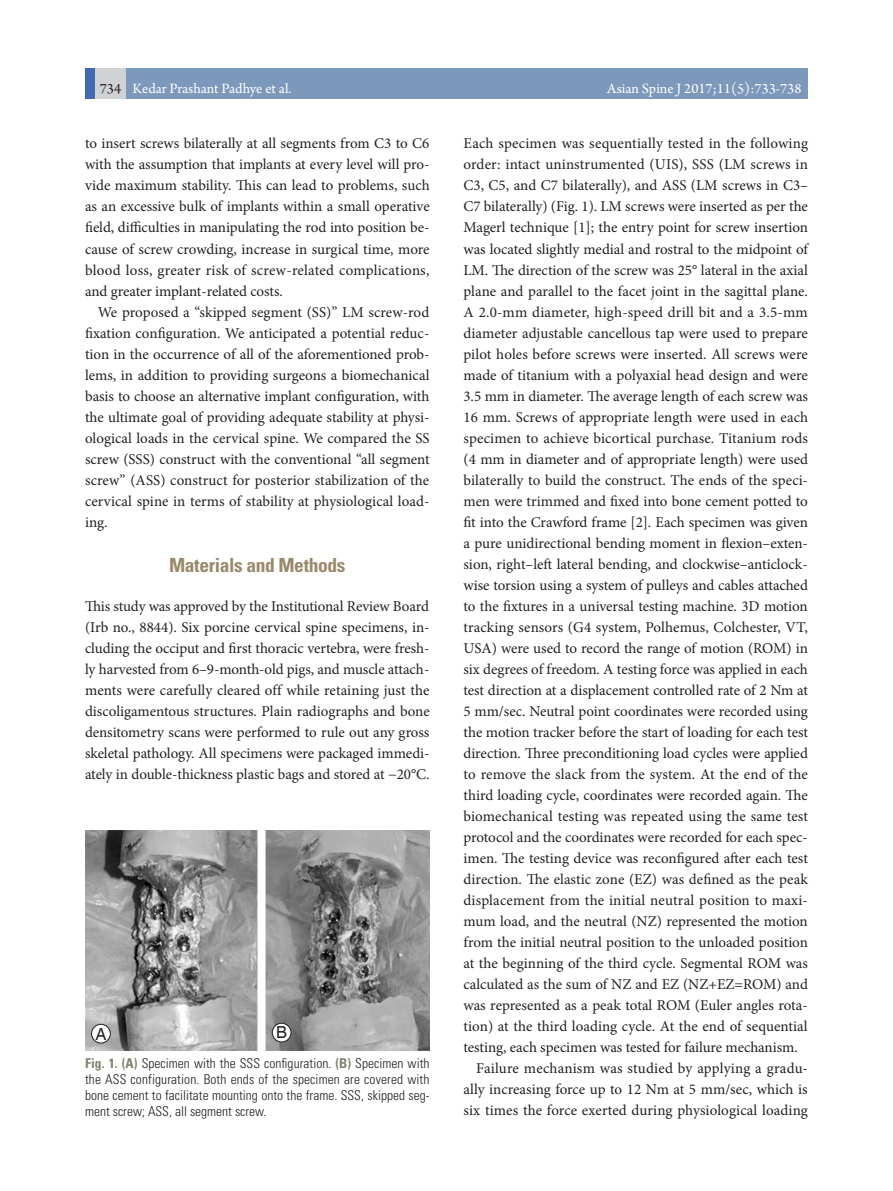
<style>
.page{position:relative;width:893px;height:1191px;background:#fff}
.page>*{position:absolute;margin:0;border:0;box-sizing:border-box;transform-origin:0 0}
.본문_대제목{font:700 condensed 19.5px "Univers LT Std";letter-spacing:-.02em;color:#998a6b}
.t1{font:16.5px "Helvetica";color:#231f20}
.본문_내용_첫문단{font:15px/21px "Minion Pro";letter-spacing:-.005em;color:#231f20;text-align:justify}
.본문_내용{font:15px/21px "Minion Pro";letter-spacing:.005em;color:#231f20;text-align:justify}
.t2{font:15px "Arno Pro";color:#fff}
.t3{font:15px "Arno Pro";color:#231f20}
.표_그림설명{font:300 condensed 13.5px/16.2px "Univers LT Std";color:#231f20;text-align:justify}
.s1{font-weight:700;color:#82806e}
</style>
<div class="page">
<div style="left:85px;top:68px;width:58px;height:31px;background:#d1d2d4"></div>
<div style="left:126px;top:68px;width:682px;height:31px;background:#7c98bb"></div>
<div style="left:85px;top:68px;width:10px;height:31px;background:#406ab4"></div>
<img style="left:85px;top:831px;width:344px;height:219px">
<div style="left:92px;top:1024px;width:18px;height:19px;background:#fff;border-radius:50%"></div>
<div style="left:91px;top:1024px;width:20px;height:19px;border:1px solid #231f20;border-radius:50%"></div>
<div style="left:272px;top:1023px;width:19px;height:19px;background:#fff;border-radius:50%"></div>
<div style="left:272px;top:1023px;width:19px;height:19px;border:1px solid #231f20;border-radius:50%"></div>
<p class="t3" style="left:100px;top:80px;width:23px">734</p>
<p class="t2" style="left:133px;top:80px;width:161px">Kedar Prashant Padhye et al.</p>
<p class="t2" style="left:607px;top:80px;width:196px">Asian Spine J 2017;11(5):733-738</p>
<p class="본문_내용_첫문단" style="left:85px;top:133px;width:346px">to insert screws bilaterally at all segments from C3 to C6 with the assumption that implants at every level will pro&shy;vide maximum stability. This can lead to problems, such as an excessive bulk of implants within a small operative field, difficulties in manipulating the rod into position be&shy;cause of screw crowding, increase in surgical time, more blood loss, greater risk of screw-related complications, and greater implant-related costs.</p>
<p class="본문_내용" style="left:85px;top:301px;width:346px;text-indent:13px">We proposed a “skipped segment (SS)” LM screw-rod fixation configuration. We anticipated a potential reduc&shy;tion in the occurrence of all of the aforementioned prob&shy;lems, in addition to providing surgeons a biomechanical basis to choose an alternative implant configuration, with the ultimate goal of providing adequate stability at physi&shy;ological loads in the cervical spine. We compared the SS screw (SSS) construct with the conventional “all segment screw” (ASS) construct for posterior stabilization of the cervical spine in terms of stability at physiological load&shy;ing.</p>
<p class="본문_대제목" style="left:169px;top:553px;width:178px">Materials and Methods</p>
<p class="본문_내용_첫문단" style="left:85px;top:595px;width:346px">This study was approved by the Institutional Review Board (Irb no., 8844). Six porcine cervical spine specimens, in&shy;cluding the occiput and first thoracic vertebra, were fresh&shy;ly harvested from 6–9-month-old pigs, and muscle attach&shy;ments were carefully cleared off while retaining just the discoligamentous structures. Plain radiographs and bone densitometry scans were performed to rule out any gross skeletal pathology. All specimens were packaged immedi&shy;ately in double-thickness plastic bags and stored at −20°C.</p>
<p class="t1" style="left:95px;top:1024px;width:13px">A</p>
<p class="t1" style="left:276px;top:1023px;width:13px">B</p>
<p class="표_그림설명" style="left:85px;top:1054px;width:346px"><span class="s1">Fig. 1. (A)</span> Specimen with the SSS configuration. <span class="s1">(B)</span> Specimen with the ASS configuration. Both ends of the specimen are covered with bone cement to facilitate mounting onto the frame. SSS, skipped seg&shy;ment screw; ASS, all segment screw.</p>
<p class="본문_내용_첫문단" style="left:463px;top:133px;width:346px">Each specimen was sequentially tested in the following order: intact uninstrumented (UIS), SSS (LM screws in C3, C5, and C7 bilaterally), and ASS (LM screws in C3– C7 bilaterally) (Fig. 1). LM screws were inserted as per the Magerl technique [1]; the entry point for screw insertion was located slightly medial and rostral to the midpoint of LM. The direction of the screw was 25° lateral in the axial plane and parallel to the facet joint in the sagittal plane.<br>A 2.0-mm diameter, high-speed drill bit and a 3.5-mm diameter adjustable cancellous tap were used to prepare pilot holes before screws were inserted. All screws were made of titanium with a polyaxial head design and were 3.5 mm in diameter. The average length of each screw was 16 mm. Screws of appropriate length were used in each specimen to achieve bicortical purchase. Titanium rods (4 mm in diameter and of appropriate length) were used bilaterally to build the construct. The ends of the speci&shy;men were trimmed and fixed into bone cement potted to fit into the Crawford frame [2]. Each specimen was given a pure unidirectional bending moment in flexion–exten&shy;sion, right–left lateral bending, and clockwise–anticlock&shy;wise torsion using a system of pulleys and cables attached to the fixtures in a universal testing machine. 3D motion tracking sensors (G4 system, Polhemus, Colchester, VT, USA) were used to record the range of motion (ROM) in six degrees of freedom. A testing force was applied in each test direction at a displacement controlled rate of 2 Nm at 5 mm/sec. Neutral point coordinates were recorded using the motion tracker before the start of loading for each test direction. Three preconditioning load cycles were applied to remove the slack from the system. At the end of the third loading cycle, coordinates were recorded again. The biomechanical testing was repeated using the same test protocol and the coordinates were recorded for each spec&shy;imen. The testing device was reconfigured after each test direction. The elastic zone (EZ) was defined as the peak displacement from the initial neutral position to maxi&shy;mum load, and the neutral (NZ) represented the motion from the initial neutral position to the unloaded position at the beginning of the third cycle. Segmental ROM was calculated as the sum of NZ and EZ (NZ+EZ=ROM) and was represented as a peak total ROM (Euler angles rota&shy;tion) at the third loading cycle. At the end of sequential testing, each specimen was tested for failure mechanism.</p>
<p class="본문_내용" style="left:463px;top:1057px;width:346px;text-indent:13px">Failure mechanism was studied by applying a gradu&shy;ally increasing force up to 12 Nm at 5 mm/sec, which is six times the force exerted during physiological loading</p>
</div>
